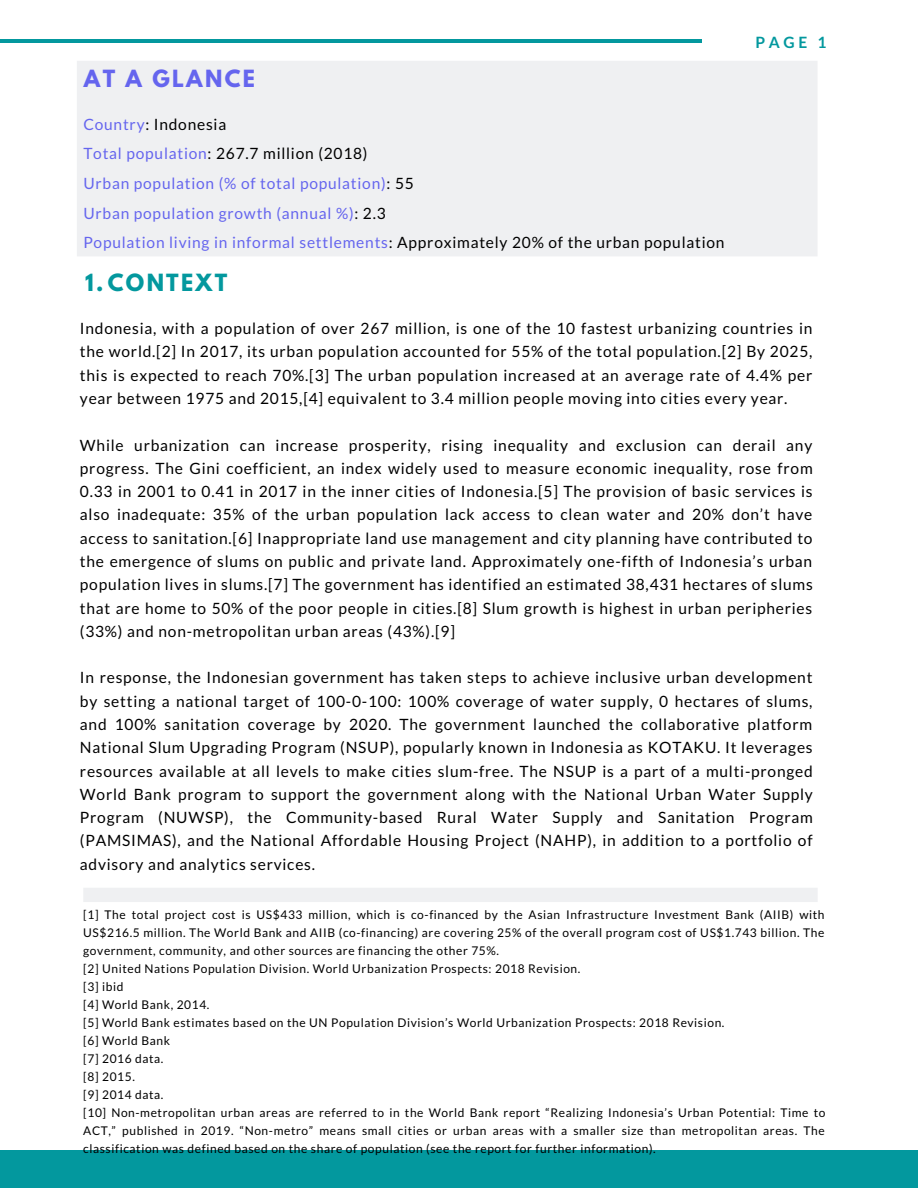
<style>
.page{position:relative;width:918px;height:1188px;background:#fff}
.page>*{position:absolute;margin:0;border:0;box-sizing:border-box;transform-origin:0 0}
.t1{font:700 21px "League Spartan";letter-spacing:.11em;color:#03989e}
.t2{font:700 21px "League Spartan";letter-spacing:.11em;color:#6565ee}
.t3{font:15.6px/23.2px "Lato";letter-spacing:.05em;color:#000;text-align:justify}
.t4{font:15.6px/29.7px "Lato";letter-spacing:.05em;color:#6565ee}
.t5{font:700 15.6px "Lato";color:#03989e}
.t6{font:12px/18px "Lato";letter-spacing:.05em;color:#000}
.s1{color:#000}
</style>
<div class="page">
<hr style="left:0;top:40px;width:702px;height:3px;background:#03989e">
<div style="left:0;top:1150px;width:918px;height:38px;background:#03989e"></div>
<div style="left:83px;top:888px;width:735px;height:14px;background:#eff0f2"></div>
<div style="left:77px;top:61px;width:740px;height:195px;background:#eff0f2"></div>
<h1 class="t2" style="left:84px;top:68px;width:172px">AT A GLANCE</h1>
<p class="t4" style="left:83px;top:109px;width:643px">Country<span class="s1">: Indonesia<br></span>Total population<span class="s1">: 267.7 million (2018)<br></span>Urban population (% of total population)<span class="s1">: 55<br></span>Urban population growth (annual %)<span class="s1">: 2.3<br></span>Population living in informal settlements<span class="s1">: Approximately 20% of the urban population</span></p>
<p class="t5" style="left:756px;top:32px;width:72px">PAGE 1</p>
<h1 class="t1" style="left:85px;top:272px;width:144px">1.CONTEXT</h1>
<p class="t3" style="left:80px;top:317px;width:734px">Indonesia, with a population of over 267 million, is one of the 10 fastest urbanizing countries in the world.[2] In 2017, its urban population accounted for 55% of the total population.[2] By 2025, this is expected to reach 70%.[3] The urban population increased at an average rate of 4.4% per year between 1975 and 2015,[4] equivalent to 3.4 million people moving into cities every year.</p>
<p class="t3" style="left:80px;top:433px;width:734px">While urbanization can increase prosperity, rising inequality and exclusion can derail any progress. The Gini coefficient, an index widely used to measure economic inequality, rose from 0.33 in 2001 to 0.41 in 2017 in the inner cities of Indonesia.[5] The provision of basic services is also inadequate: 35% of the urban population lack access to clean water and 20% don’t have access to sanitation.[6] Inappropriate land use management and city planning have contributed to the emergence of slums on public and private land. Approximately one-fifth of Indonesia’s urban population lives in slums.[7] The government has identified an estimated 38,431 hectares of slums that are home to 50% of the poor people in cities.[8] Slum growth is highest in urban peripheries (33%) and non-metropolitan urban areas (43%).[9]</p>
<p class="t3" style="left:80px;top:666px;width:734px">In response, the Indonesian government has taken steps to achieve inclusive urban development by setting a national target of 100-0-100: 100% coverage of water supply, 0 hectares of slums, and 100% sanitation coverage by 2020. The government launched the collaborative platform National Slum Upgrading Program (NSUP), popularly known in Indonesia as KOTAKU. It leverages resources available at all levels to make cities slum-free. The NSUP is a part of a multi-pronged World Bank program to support the government along with the National Urban Water Supply Program (NUWSP), the Community-based Rural Water Supply and Sanitation Program (PAMSIMAS), and the National Affordable Housing Project (NAHP), in addition to a portfolio of advisory and analytics services.</p>
<p class="t6" style="left:83px;top:906px;width:744px">[1] The total project cost is US$433 million, which is co-financed by the Asian Infrastructure Investment Bank (AIIB) with US$216.5 million. The World Bank and AIIB (co-financing) are covering 25% of the overall program cost of US$1.743 billion. The government, community, and other sources are financing the other 75%.<br>[2] United Nations Population Division. World Urbanization Prospects: 2018 Revision.<br>[3] ibid<br>[4] World Bank, 2014.<br>[5] World Bank estimates based on the UN Population Division’s World Urbanization Prospects: 2018 Revision.<br>[6] World Bank<br>[7] 2016 data.<br>[8] 2015.<br>[9] 2014 data.<br>[10] Non-metropolitan urban areas are referred to in the World Bank report “Realizing Indonesia’s Urban Potential: Time to ACT,” published in 2019. “Non-metro” means small cities or urban areas with a smaller size than metropolitan areas. The classification was defined based on the share of population (see the report for further information).</p>
</div>
